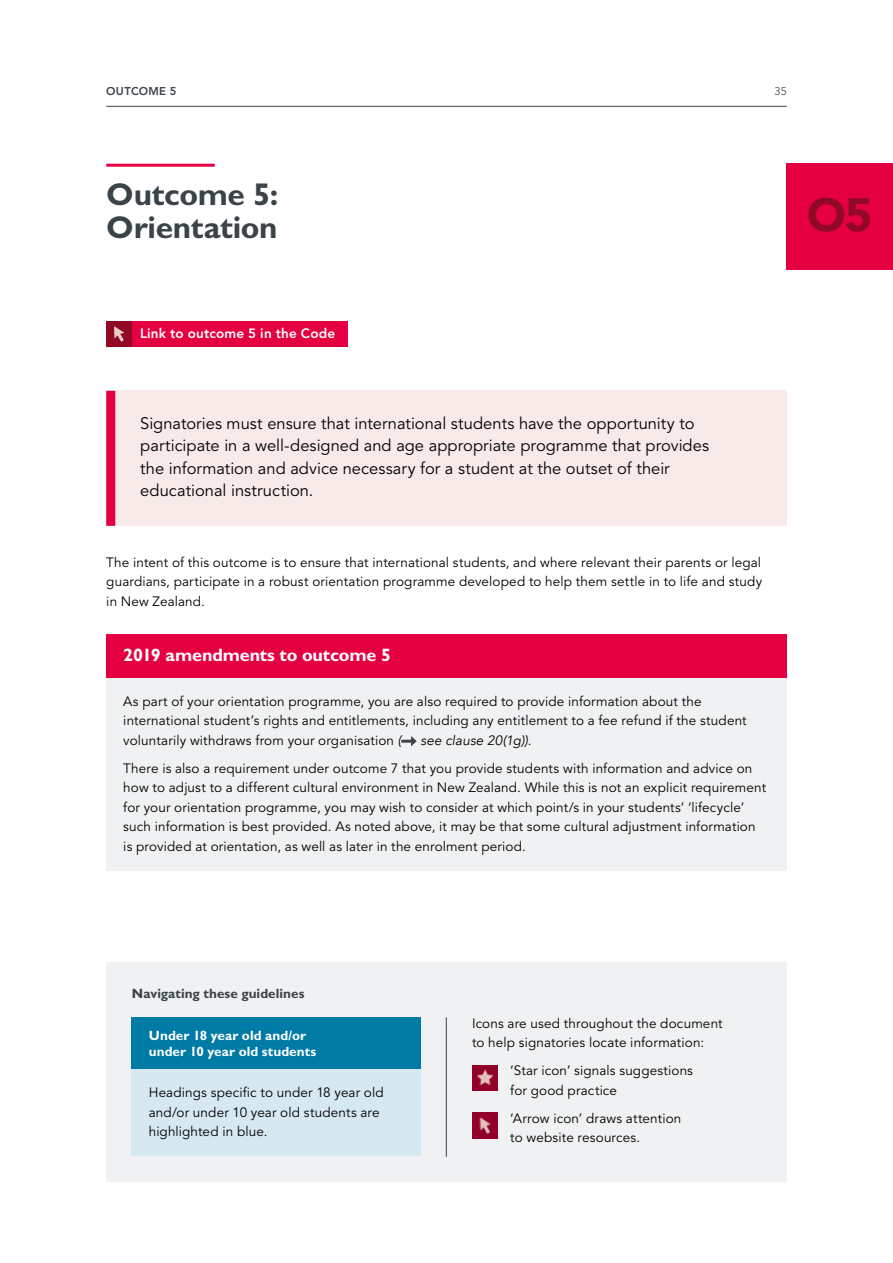
<style>
.page{position:relative;width:893px;height:1263px;background:#fff}
.page>*{position:absolute;margin:0;border:0;box-sizing:border-box;transform-origin:0 0}
.H1_-_not_TOC{font:900 46.5px "Avenir";color:#910925}
.t1{font:700 31.5px/33px "Gill Sans Maori";letter-spacing:-.01em;color:#394348}
.Clause_-_what_s_new{font:700 18px "Gill Sans Maori";letter-spacing:-.01em;color:#fff}
.Intro{font:16.5px/22.5px "Avenir Maori";color:#000}
.Body_-_what_s_new_6m{font:13.5px/19.5px "Avenir Maori";letter-spacing:.01em;color:#000}
.Body_-_what_s_new{font:13.5px/19.5px "Avenir Maori";letter-spacing:.01em;color:#000}
.Body_-_no_shading{font:13.5px/19.5px "Avenir Maori";letter-spacing:.01em;color:#000;text-align:justify}
.Body_-_under_18{font:13.5px/19.5px "Avenir Maori";letter-spacing:.01em;color:#000}
.Clause_-_under_18_he{font:700 13.5px/16.5px "Gill Sans Maori";letter-spacing:.005em;color:#fff}
.Clause_-_under_18_he-2{font:700 13.5px "Gill Sans Maori";letter-spacing:.005em;color:#394348}
.View_outcome{font:800 13.5px "Avenir LT Pro";letter-spacing:.015em;color:#fff}
.Body_-_what_s_new-2{font:italic 13.5px "Avenir";letter-spacing:.01em;color:#000}
.t2{font:800 11.25px "Avenir LT Pro";letter-spacing:.025em;color:#394348}
.t3{font:300 11.25px "Avenir LT Pro";color:#394348}
.s1{font-family:"Avenir";font-style:italic}
.s2{font-family:"Avenir Maori";font-style:normal}
</style>
<div class="page">
<hr style="left:106px;top:164px;width:109px;height:3px;background:#e40040">
<div style="left:132px;top:321px;width:216px;height:26px;background:#e40040"></div>
<div style="left:106px;top:391px;width:681px;height:135px;background:#f7eae9"></div>
<div style="left:106px;top:391px;width:9px;height:135px;background:#e40040"></div>
<div style="left:106px;top:635px;width:681px;height:43px;background:#e40040"></div>
<div style="left:106px;top:678px;width:681px;height:88px;background:#eff1f3"></div>
<div style="left:106px;top:745px;width:681px;height:126px;background:#eff1f3"></div>
<svg style="left:401px;top:736px;width:16px;height:10px"></svg>
<div style="left:106px;top:321px;width:26px;height:26px;background:#910925"></div>
<svg style="left:114px;top:326px;width:10px;height:16px"></svg>
<div style="left:787px;top:164px;width:106px;height:106px;background:#e40040"></div>
<div style="left:106px;top:962px;width:340px;height:220px;background:#eff1f3"></div>
<div style="left:132px;top:1017px;width:289px;height:55px;background:#007ba5"></div>
<div style="left:132px;top:1069px;width:289px;height:87px;background:#d6e9f2"></div>
<div style="left:446px;top:962px;width:341px;height:220px;background:#eff1f3"></div>
<img style="left:472px;top:1065px;width:26px;height:25px">
<img style="left:472px;top:1112px;width:26px;height:26px">
<hr style="left:446px;top:1017px;width:1px;height:140px;background:#394348">
<hr style="left:106px;top:106px;width:681px;height:1px;background:#394348">
<p class="t2" style="left:106px;top:84px;width:72px">Outcome 5</p>
<p class="t3" style="left:775px;top:84px;width:14px">35</p>
<h1 class="t1" style="left:106px;top:178px;width:174px">Outcome 5:<br>Orientation</h1>
<p class="H1_-_not_TOC" style="left:807px;top:175px;width:67px">O5</p>
<p class="View_outcome" style="left:140px;top:326px;width:197px">Link to outcome 5 in the Code</p>
<p class="Intro" style="left:140px;top:412px;width:570px">Signatories must ensure that international students have the opportunity to participate in a well-designed and age appropriate programme that provides the information and advice necessary for a student at the outset of their educational instruction.</p>
<p class="Body_-_no_shading" style="left:106px;top:553px;width:657px">The intent of this outcome is to ensure that international students, and where relevant their parents or legal guardians, participate in a robust orientation programme developed to help them settle in to life and study in New Zealand.</p>
<p class="Clause_-_what_s_new" style="left:123px;top:644px;width:269px">2019 amendments to outcome 5</p>
<p class="Body_-_what_s_new" style="left:123px;top:692px;width:625px">As part of your orientation programme, you are also required to provide information about the international student’s rights and entitlements, including any entitlement to a fee refund if the student voluntarily withdraws from your organisation <span class="s1">(</span></p>
<p class="Body_-_what_s_new-2" style="left:420px;top:732px;width:113px">see clause 20(1g))<span class="s2">.</span></p>
<p class="Body_-_what_s_new_6m" style="left:123px;top:759px;width:644px">There is also a requirement under outcome 7 that you provide students with information and advice on how to adjust to a different cultural environment in New Zealand. While this is not an explicit requirement for your orientation programme, you may wish to consider at which point/s in your students’ ‘lifecycle’ such information is best provided. As noted above, it may be that some cultural adjustment information is provided at orientation, as well as later in the enrolment period.</p>
<p class="Clause_-_under_18_he-2" style="left:132px;top:985px;width:174px">Navigating these guidelines</p>
<p class="Clause_-_under_18_he" style="left:149px;top:1027px;width:169px">Under 18 year old and/or under 10 year old students</p>
<p class="Body_-_under_18" style="left:149px;top:1083px;width:236px">Headings specific to under 18 year old and/or under 10 year old students are highlighted in blue.</p>
<p class="Body_-_what_s_new_6m" style="left:472px;top:1013px;width:252px">Icons are used throughout the document to help signatories locate information:</p>
<p class="Body_-_what_s_new_6m" style="left:510px;top:1061px;width:184px">‘Star icon’ signals suggestions for good practice</p>
<p class="Body_-_what_s_new_6m" style="left:510px;top:1108px;width:173px">‘Arrow icon’ draws attention to website resources.</p>
</div>
